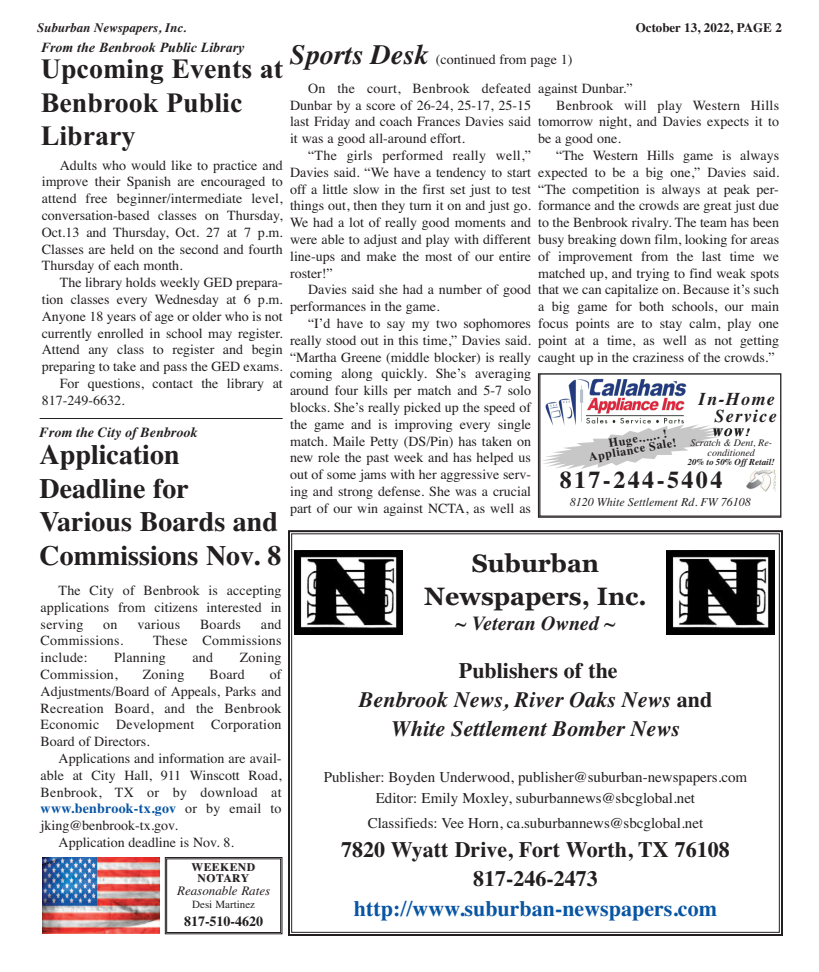
<style>
.page{position:relative;width:819px;height:972px;background:#fff}
.page>*{position:absolute;margin:0;border:0;box-sizing:border-box;transform-origin:0 0}
.t1{font:700 28px/33.6px "Times";color:#231f20}
.t2{font:700 28px/33.6px "Times New Roman";color:#231f20}
.t3{font:700 25px/33px "Georgia";color:#231f20;text-align:center}
.t4{font:700 24.1px "Times";letter-spacing:.1em;color:#231f20}
.t5{font:italic 700 22px/29.4px "Times";color:#231f20;text-align:center}
.t6{font:700 22px/29.4px "Times";color:#231f20;text-align:center}
.t7{font:700 22px "Times";color:#0855a4}
.t8{font:italic 700 20px "Times";color:#231f20}
.t9{font:italic 700 18.1px/17.1px "Times";letter-spacing:.075em;color:#231f20;text-align:right}
.t10{font:15px/21px "Times";color:#231f20;text-align:center}
.t11{font:14px/16.8px "Times";color:#231f20;text-align:justify}
.t12{font:14px "Times";letter-spacing:.02em;color:#231f20}
.t13{font:700 14px "Times";letter-spacing:.02em;color:#0855a4}
.t14{font:italic 700 14px "Times New Roman";color:#231f20}
.t15{font:italic 700 14px "Times";color:#231f20}
.t16{font:700 14px "Times";color:#231f20}
.t17{font:italic 700 13px "Times";color:#231f20}
.t18{font:700 13px "Times";letter-spacing:-.005em;color:#231f20}
.t19{font:italic 13px "Times";color:#231f20}
.t20{font:italic 12.1px "Times";color:#231f20}
.t21{font:700 12.1px/10px "Times";color:#231f20}
.t22{font:700 11.5px/11px "Times";letter-spacing:.05em;color:#231f20;text-align:center}
.t23{font:italic 700 11.1px "Times";color:#231f20}
.t24{font:11px "Times";color:#231f20}
.t25{font:italic 10.1px/10.1px "Times";color:#231f20;text-align:center}
.t26{font:italic 700 9.1px "Times";color:#231f20}
.s1{font-weight:700;font-style:italic;font-size:28px}
.s2{font-style:normal}
.s3{font-weight:400;color:#231f20}
</style>
<div class="page">
<div style="left:288px;top:530px;width:495px;height:406px;border:2px solid #231f20"></div>
<img style="left:295px;top:550px;width:108px;height:85px">
<img style="left:666px;top:550px;width:108px;height:85px">
<hr style="left:40px;top:418px;width:243px;height:1px;background:#231f20">
<div style="left:165px;top:857px;width:117px;height:77px;border:1px solid #231f20"></div>
<div style="left:166px;top:858px;width:115px;height:75px;border:1px solid #231f20"></div>
<img style="left:42px;top:857px;width:117px;height:77px">
<svg style="left:542px;top:424px;width:180px;height:45px"></svg>
<img style="left:542px;top:378px;width:149px;height:50px">
<img style="left:746px;top:469px;width:30px;height:23px">
<div style="left:538px;top:374px;width:243px;height:144px;border:1px solid #231f20"></div>
<p class="t17" style="left:37px;top:20px;width:151px">Suburban Newspapers, Inc.</p>
<p class="t18" style="left:636px;top:20px;width:148px">October 13, 2022, PAGE 2</p>
<p class="t14" style="left:41px;top:39px;width:205px">From the Benbrook Public Library</p>
<h1 class="t2" style="left:41px;top:51px;width:244px">Upcoming Events at<br>Benbrook Public<br>Library</h1>
<p class="t11" style="left:42px;top:156px;width:243px;text-indent:18px">Adults who would like to practice and improve their Spanish are encouraged to attend free beginner/intermediate level, conversation-based classes on Thursday, Oct.13 and Thursday, Oct. 27 at 7 p.m.<br>Classes are held on the second and fourth Thursday of each month.</p>
<p class="t11" style="left:60px;top:274px;width:225px">The library holds weekly GED prepara-</p>
<p class="t11" style="left:42px;top:291px;width:242px">tion classes every Wednesday at 6 p.m.</p>
<p class="t11" style="left:42px;top:308px;width:243px">Anyone 18 years of age or older who is not</p>
<p class="t11" style="left:42px;top:324px;width:243px">currently enrolled in school may register.</p>
<p class="t11" style="left:42px;top:341px;width:242px">Attend any class to register and begin</p>
<p class="t11" style="left:42px;top:358px;width:243px">preparing to take and pass the GED exams.</p>
<p class="t11" style="left:60px;top:375px;width:225px">For questions, contact the library at</p>
<p class="t11" style="left:42px;top:392px;width:84px">817-249-6632.</p>
<p class="t11" style="left:290px;top:51px;width:284px"><span class="s1">Sports Desk</span> (continued from page 1)</p>
<p class="t11" style="left:290px;top:80px;width:243px;text-indent:18px">On the court, Benbrook defeated Dunbar by a score of 26-24, 25-17, 25-15 last Friday and coach Frances Davies said it was a good all-around effort.</p>
<p class="t11" style="left:290px;top:147px;width:243px;text-indent:18px">“The girls performed really well,” Davies said. “We have a tendency to start off a little slow in the first set just to test things out, then they turn it on and just go.<br>We had a lot of really good moments and were able to adjust and play with different line-ups and make the most of our entire roster!”</p>
<p class="t11" style="left:290px;top:281px;width:242px;text-indent:18px">Davies said she had a number of good performances in the game.</p>
<p class="t11" style="left:290px;top:315px;width:243px;text-indent:18px">“I’d have to say my two sophomores really stood out in this time,” Davies said. “Martha Greene (middle blocker) is really coming along quickly. She’s averaging around four kills per match and 5-7 solo blocks. She’s really picked up the speed of the game and is improving every single match. Maile Petty (DS/Pin) has taken on new role the past week and has helped us out of some jams with her aggressive serv&shy;ing and strong defense. She was a crucial part of our win against NCTA, as well as</p>
<p class="t11" style="left:538px;top:80px;width:96px">against Dunbar.”</p>
<p class="t12" style="left:556px;top:97px;width:224px">Benbrook will play Western Hills</p>
<p class="t11" style="left:538px;top:113px;width:243px">tomorrow night, and Davies expects it to</p>
<p class="t11" style="left:538px;top:130px;width:84px">be a good one.</p>
<p class="t11" style="left:556px;top:147px;width:224px">“The Western Hills game is always</p>
<p class="t11" style="left:538px;top:164px;width:243px">expected to be a big one,” Davies said.</p>
<p class="t11" style="left:538px;top:180px;width:242px">“The competition is always at peak per-</p>
<p class="t11" style="left:538px;top:197px;width:243px">formance and the crowds are great just due</p>
<p class="t11" style="left:538px;top:214px;width:243px">to the Benbrook rivalry. The team has been</p>
<p class="t11" style="left:538px;top:231px;width:242px">busy breaking down film, looking for areas</p>
<p class="t11" style="left:538px;top:248px;width:243px">of improvement from the last time we</p>
<p class="t11" style="left:538px;top:264px;width:242px">matched up, and trying to find weak spots</p>
<p class="t11" style="left:538px;top:281px;width:243px">that we can capitalize on. Because it’s such</p>
<p class="t11" style="left:538px;top:298px;width:242px">a big game for both schools, our main</p>
<p class="t11" style="left:538px;top:315px;width:243px">focus points are to stay calm, play one</p>
<p class="t11" style="left:538px;top:332px;width:242px">point at a time, as well as not getting</p>
<p class="t11" style="left:538px;top:348px;width:238px">caught up in the craziness of the crowds.”</p>
<p class="t9" style="left:699px;top:390px;width:80px">In-Home<br>Service</p>
<p class="t15" style="left:40px;top:424px;width:159px">From the City of Benbrook</p>
<h1 class="t1" style="left:40px;top:438px;width:243px">Application<br>Deadline for<br>Various Boards and<br>Commissions Nov. 8</h1>
<p class="t23" style="left:713px;top:425px;width:38px">WOW!</p>
<p class="t25" style="left:690px;top:437px;width:83px">Scratch &amp; Dent, Re&shy;conditioned</p>
<p class="t26" style="left:688px;top:456px;width:89px">20% to 50% Off Retail!</p>
<p class="t21" style="left:586px;top:442px;width:90px;text-indent:22px;rotate:-10deg">Huge...... !<br>Appliance Sale!</p>
<p class="t20" style="left:570px;top:495px;width:183px">8120 White Settlement Rd. FW 76108</p>
<h3 class="t4" style="left:560px;top:466px;width:164px">817-244-5404</h3>
<h2 class="t3" style="left:424px;top:547px;width:224px">Suburban<br>Newspapers, Inc.</h2>
<h3 class="t8" style="left:455px;top:612px;width:162px">~ Veteran Owned ~</h3>
<h3 class="t5" style="left:359px;top:655px;width:355px"><span class="s2">Publishers of the<br></span>Benbrook News, River Oaks News <span class="s2">and<br></span>White Settlement Bomber News</h3>
<p class="t10" style="left:324px;top:766px;width:425px">Publisher: Boyden Underwood, publisher@suburban-newspapers.com<br>Editor: Emily Moxley, suburbannews@sbcglobal.net</p>
<p class="t10" style="left:368px;top:812px;width:337px">Classifieds: Vee Horn, ca.suburbannews@sbcglobal.net</p>
<h3 class="t6" style="left:341px;top:835px;width:390px">7820 Wyatt Drive, Fort Worth, TX 76108<br>817-246-2473</h3>
<h3 class="t7" style="left:354px;top:895px;width:365px">http://www.suburban-newspapers.com</h3>
<p class="t11" style="left:41px;top:582px;width:243px;text-indent:18px">The City of Benbrook is accepting applications from citizens interested in serving</p>
<p class="t11" style="left:103px;top:615px;width:16px">on</p>
<p class="t12" style="left:137px;top:616px;width:44px">various</p>
<p class="t11" style="left:200px;top:615px;width:43px">Boards</p>
<p class="t11" style="left:261px;top:615px;width:22px">and</p>
<p class="t12" style="left:41px;top:632px;width:84px">Commissions.</p>
<p class="t12" style="left:153px;top:632px;width:130px">These Commissions</p>
<p class="t12" style="left:41px;top:649px;width:49px">include:</p>
<p class="t12" style="left:114px;top:649px;width:53px">Planning</p>
<p class="t11" style="left:193px;top:649px;width:22px">and</p>
<p class="t11" style="left:240px;top:649px;width:43px">Zoning</p>
<p class="t12" style="left:41px;top:666px;width:79px">Commission,</p>
<p class="t11" style="left:143px;top:666px;width:43px">Zoning</p>
<p class="t11" style="left:209px;top:666px;width:37px">Board</p>
<p class="t11" style="left:41px;top:666px;width:243px;text-indent:229px">of Adjustments/Board of Appeals, Parks and Recreation Board, and the Benbrook Economic Development Corporation Board of Directors.</p>
<p class="t11" style="left:59px;top:750px;width:224px">Applications and information are avail-</p>
<p class="t11" style="left:41px;top:767px;width:243px">able at City Hall, 911 Winscott Road,</p>
<p class="t12" style="left:41px;top:784px;width:243px">Benbrook, TX or by download at</p>
<p class="t13" style="left:41px;top:800px;width:243px">www.benbrook-tx.gov <span class="s3">or by email to</span></p>
<p class="t11" style="left:41px;top:817px;width:139px">jking@benbrook-tx.gov.</p>
<p class="t11" style="left:59px;top:834px;width:177px">Application deadline is Nov. 8.</p>
<p class="t22" style="left:192px;top:861px;width:65px">WEEKEND<br>NOTARY</p>
<p class="t19" style="left:177px;top:883px;width:95px">Reasonable Rates</p>
<p class="t24" style="left:192px;top:898px;width:64px">Desi Martinez</p>
<p class="t16" style="left:184px;top:913px;width:81px">817-510-4620</p>
</div>
